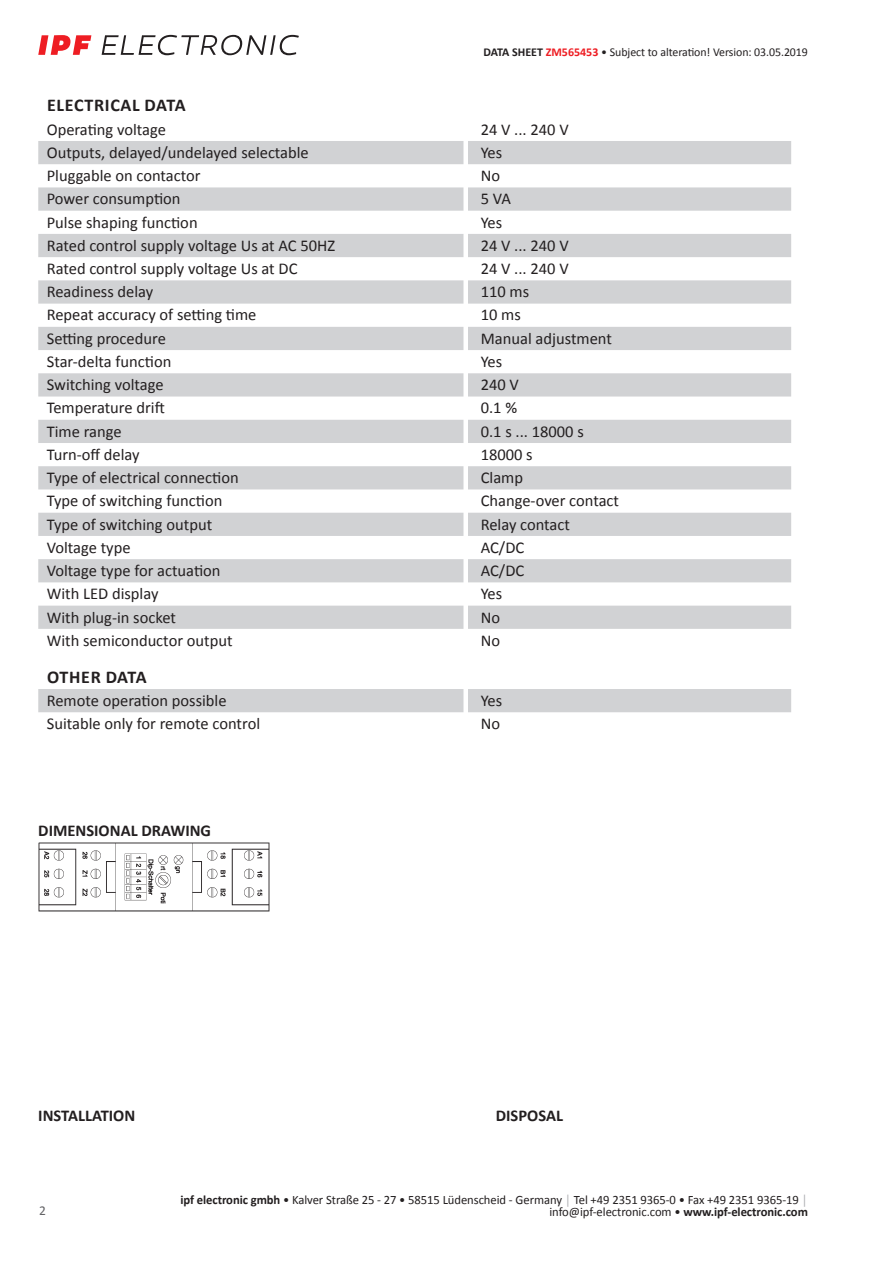
<style>
.page{position:relative;width:893px;height:1263px;background:#fff}
.page>*{position:absolute;margin:0;border:0;box-sizing:border-box;transform-origin:0 0}
.t1{font:700 18px "Calibri";letter-spacing:.04em;color:#231f20}
.t2{font:700 18px "Calibri";letter-spacing:.015em;color:#231f20}
.t3{font:16.5px "Calibri";color:#231f20}
.t4{font:700 16.5px "Calibri";color:#231f20}
.t5{font:13.5px "Calibri";color:#636366}
.t6{font:12.75px/12.6px "Calibri";letter-spacing:-.005em;color:#231f20;text-align:right}
.t7{font:12px "Calibri";letter-spacing:-.005em;color:#231f20}
.s1{font-weight:700}
.s2{font-weight:700;color:#ee1d23}
.s3{color:#a8a9ad}
</style>
<div class="page">
<svg style="left:102px;top:35px;width:197px;height:20px"></svg>
<svg style="left:38px;top:35px;width:53px;height:20px"></svg>
<svg style="left:38px;top:141px;width:753px;height:488px;fill:#d3d4d6"></svg>
<div style="left:38px;top:689px;width:753px;height:23px;background:#d1d2d4"></div>
<img style="left:38px;top:842px;width:232px;height:70px">
<p class="t7" style="left:483px;top:44px;width:326px"><span class="s1">DATA SHEET</span> <span class="s2">ZM565453</span> • Subject to alteration! Version: 03.05.2019</p>
<p class="t1" style="left:47px;top:93px;width:140px">ELECTRICAL DATA</p>
<p class="t3" style="left:47px;top:118px;width:121px">Operating voltage</p>
<p class="t3" style="left:481px;top:118px;width:89px">24 V ... 240 V</p>
<p class="t3" style="left:47px;top:141px;width:264px">Outputs, delayed/undelayed selectable</p>
<p class="t3" style="left:481px;top:141px;width:23px">Yes</p>
<p class="t3" style="left:47px;top:164px;width:155px">Pluggable on contactor</p>
<p class="t3" style="left:481px;top:164px;width:21px">No</p>
<p class="t3" style="left:47px;top:187px;width:135px">Power consumption</p>
<p class="t3" style="left:481px;top:187px;width:32px">5 VA</p>
<p class="t3" style="left:47px;top:211px;width:152px">Pulse shaping function</p>
<p class="t3" style="left:481px;top:211px;width:23px">Yes</p>
<p class="t3" style="left:47px;top:234px;width:290px">Rated control supply voltage Us at AC 50HZ</p>
<p class="t3" style="left:481px;top:234px;width:89px">24 V ... 240 V</p>
<p class="t3" style="left:47px;top:257px;width:252px">Rated control supply voltage Us at DC</p>
<p class="t3" style="left:481px;top:257px;width:89px">24 V ... 240 V</p>
<p class="t3" style="left:47px;top:280px;width:108px">Readiness delay</p>
<p class="t3" style="left:481px;top:280px;width:50px">110 ms</p>
<p class="t3" style="left:47px;top:304px;width:211px">Repeat accuracy of setting time</p>
<p class="t3" style="left:481px;top:304px;width:42px">10 ms</p>
<p class="t3" style="left:47px;top:327px;width:121px">Setting procedure</p>
<p class="t3" style="left:481px;top:327px;width:133px">Manual adjustment</p>
<p class="t3" style="left:47px;top:350px;width:126px">Star-delta function</p>
<p class="t3" style="left:481px;top:350px;width:23px">Yes</p>
<p class="t3" style="left:47px;top:373px;width:118px">Switching voltage</p>
<p class="t3" style="left:481px;top:373px;width:40px">240 V</p>
<p class="t3" style="left:47px;top:396px;width:120px">Temperature drift</p>
<p class="t3" style="left:481px;top:396px;width:38px">0.1 %</p>
<p class="t3" style="left:47px;top:420px;width:76px">Time range</p>
<p class="t3" style="left:481px;top:420px;width:105px">0.1 s ... 18000 s</p>
<p class="t3" style="left:47px;top:443px;width:94px">Turn-off delay</p>
<p class="t3" style="left:481px;top:443px;width:54px">18000 s</p>
<p class="t3" style="left:47px;top:466px;width:193px">Type of electrical connection</p>
<p class="t3" style="left:481px;top:466px;width:44px">Clamp</p>
<p class="t3" style="left:47px;top:489px;width:177px">Type of switching function</p>
<p class="t3" style="left:481px;top:489px;width:140px">Change-over contact</p>
<p class="t3" style="left:47px;top:513px;width:167px">Type of switching output</p>
<p class="t3" style="left:481px;top:513px;width:91px">Relay contact</p>
<p class="t3" style="left:47px;top:536px;width:85px">Voltage type</p>
<p class="t3" style="left:481px;top:536px;width:45px">AC/DC</p>
<p class="t3" style="left:47px;top:559px;width:175px">Voltage type for actuation</p>
<p class="t3" style="left:481px;top:559px;width:45px">AC/DC</p>
<p class="t3" style="left:47px;top:582px;width:113px">With LED display</p>
<p class="t3" style="left:481px;top:582px;width:23px">Yes</p>
<p class="t3" style="left:47px;top:606px;width:131px">With plug-in socket</p>
<p class="t3" style="left:481px;top:606px;width:21px">No</p>
<p class="t3" style="left:47px;top:629px;width:187px">With semiconductor output</p>
<p class="t3" style="left:481px;top:629px;width:21px">No</p>
<p class="t2" style="left:47px;top:664px;width:101px">OTHER DATA</p>
<p class="t3" style="left:47px;top:689px;width:181px">Remote operation possible</p>
<p class="t3" style="left:481px;top:689px;width:23px">Yes</p>
<p class="t3" style="left:47px;top:712px;width:215px">Suitable only for remote control</p>
<p class="t3" style="left:481px;top:712px;width:21px">No</p>
<p class="t4" style="left:38px;top:819px;width:174px">DIMENSIONAL DRAWING</p>
<p class="t4" style="left:38px;top:1103px;width:99px">INSTALLATION</p>
<p class="t4" style="left:496px;top:1103px;width:69px">DISPOSAL</p>
<p class="t5" style="left:39px;top:1201px;width:8px">2</p>
<p class="t6" style="left:180px;top:1193px;width:629px"><span class="s1">ipf electronic gmbh</span> • Kalver Straße 25 - 27 • 58515 Lüdenscheid - Germany <span class="s3">│</span> Tel +49 2351 9365-0 • Fax +49 2351 9365-19 <span class="s3">│ </span>info@ipf-electronic.com • <span class="s1">www.ipf-electronic.com</span></p>
</div>
